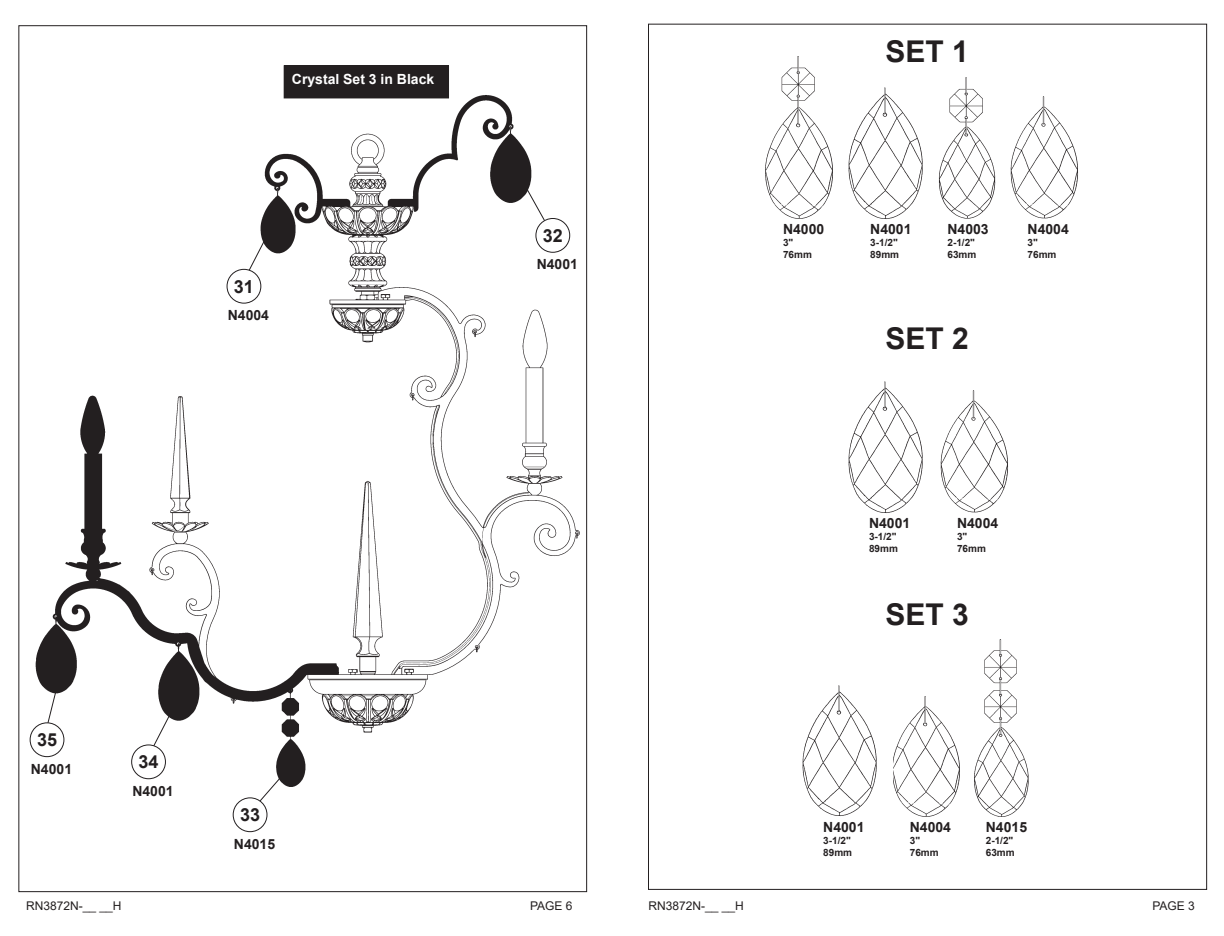
<style>
.page{position:relative;width:1224px;height:936px;background:#fff}
.page>*{position:absolute;margin:0;border:0;box-sizing:border-box;transform-origin:0 0}
.Subhead_1{font:700 30px "Arial";color:#231f20}
.Body_text{font:700 18px "Arial";color:#231f20}
.Subhead_1-2{font:700 14px "Arial";color:#231f20}
.Body_text-2{font:700 14px "Arial";color:#fff}
.Body_text-3{font:12px "Arial";color:#231f20}
.Subhead_1-3{font:700 10px "Arial";color:#231f20}
</style>
<div class="page">
<img style="left:848px;top:381px;width:75px;height:132px">
<img style="left:848px;top:87px;width:75px;height:132px">
<img style="left:802px;top:685px;width:75px;height:131px">
<div style="left:284px;top:66px;width:165px;height:32px;background:#231f20"></div>
<div style="left:284px;top:65px;width:165px;height:33px;border:1px solid #231f20"></div>
<img style="left:765px;top:56px;width:68px;height:162px">
<img style="left:974px;top:640px;width:55px;height:177px">
<img style="left:893px;top:696px;width:67px;height:121px">
<div style="left:30px;top:723px;width:34px;height:34px;border:1px solid #231f20;border-radius:50%"></div>
<img style="left:939px;top:77px;width:56px;height:142px">
<img style="left:1010px;top:96px;width:68px;height:123px">
<img style="left:940px;top:390px;width:68px;height:123px">
<img style="left:33px;top:89px;width:555px;height:766px">
<svg style="left:525px;top:186px;width:21px;height:36px"></svg>
<p class="Body_text-2" style="left:292px;top:69px;width:144px">Crystal Set 3 in Black</p>
<p class="Body_text" style="left:234px;top:274px;width:22px">31</p>
<p class="Subhead_1-2" style="left:228px;top:305px;width:43px">N4004</p>
<p class="Body_text" style="left:543px;top:223px;width:22px">32</p>
<p class="Subhead_1-2" style="left:537px;top:254px;width:43px">N4001</p>
<p class="Body_text" style="left:37px;top:727px;width:22px">35</p>
<p class="Subhead_1-2" style="left:31px;top:759px;width:43px">N4001</p>
<p class="Body_text" style="left:139px;top:749px;width:22px">34</p>
<p class="Subhead_1-2" style="left:132px;top:781px;width:43px">N4001</p>
<p class="Body_text" style="left:240px;top:802px;width:22px">33</p>
<p class="Subhead_1-2" style="left:234px;top:834px;width:43px">N4015</p>
<p class="Subhead_1" style="left:886px;top:30px;width:85px">SET 1</p>
<p class="Subhead_1-2" style="left:783px;top:219px;width:43px">N4000</p>
<p class="Subhead_1-3" style="left:783px;top:236px;width:12px">3"</p>
<p class="Subhead_1-3" style="left:783px;top:248px;width:30px">76mm</p>
<p class="Subhead_1-2" style="left:870px;top:219px;width:43px">N4001</p>
<p class="Subhead_1-3" style="left:870px;top:236px;width:29px">3-1/2"</p>
<p class="Subhead_1-3" style="left:870px;top:248px;width:30px">89mm</p>
<p class="Subhead_1-2" style="left:948px;top:219px;width:43px">N4003</p>
<p class="Subhead_1-3" style="left:948px;top:236px;width:29px">2-1/2"</p>
<p class="Subhead_1-3" style="left:948px;top:248px;width:30px">63mm</p>
<p class="Subhead_1" style="left:886px;top:317px;width:85px">SET 2</p>
<p class="Subhead_1-2" style="left:1028px;top:219px;width:43px">N4004</p>
<p class="Subhead_1-3" style="left:1028px;top:236px;width:12px">3"</p>
<p class="Subhead_1-3" style="left:1028px;top:248px;width:30px">76mm</p>
<p class="Subhead_1-2" style="left:869px;top:513px;width:43px">N4001</p>
<p class="Subhead_1-3" style="left:869px;top:529px;width:29px">3-1/2"</p>
<p class="Subhead_1-3" style="left:869px;top:541px;width:30px">89mm</p>
<p class="Subhead_1-2" style="left:957px;top:513px;width:43px">N4004</p>
<p class="Subhead_1-3" style="left:957px;top:529px;width:12px">3"</p>
<p class="Subhead_1-3" style="left:957px;top:541px;width:30px">76mm</p>
<p class="Subhead_1" style="left:886px;top:593px;width:85px">SET 3</p>
<p class="Subhead_1-2" style="left:823px;top:817px;width:43px">N4001</p>
<p class="Subhead_1-3" style="left:823px;top:833px;width:29px">3-1/2"</p>
<p class="Subhead_1-3" style="left:823px;top:845px;width:30px">89mm</p>
<p class="Subhead_1-2" style="left:910px;top:818px;width:43px">N4004</p>
<p class="Subhead_1-3" style="left:910px;top:834px;width:12px">3"</p>
<p class="Subhead_1-3" style="left:910px;top:846px;width:30px">76mm</p>
<p class="Subhead_1-2" style="left:986px;top:818px;width:43px">N4015</p>
<p class="Subhead_1-3" style="left:986px;top:834px;width:29px">2-1/2"</p>
<p class="Subhead_1-3" style="left:986px;top:846px;width:30px">63mm</p>
<p class="Body_text-3" style="left:26px;top:898px;width:97px">RN3872N-__ __H</p>
<p class="Body_text-3" style="left:530px;top:898px;width:44px">PAGE 6</p>
<p class="Body_text-3" style="left:648px;top:897px;width:97px">RN3872N-__ __H</p>
<p class="Body_text-3" style="left:1152px;top:897px;width:44px">PAGE 3</p>
</div>
